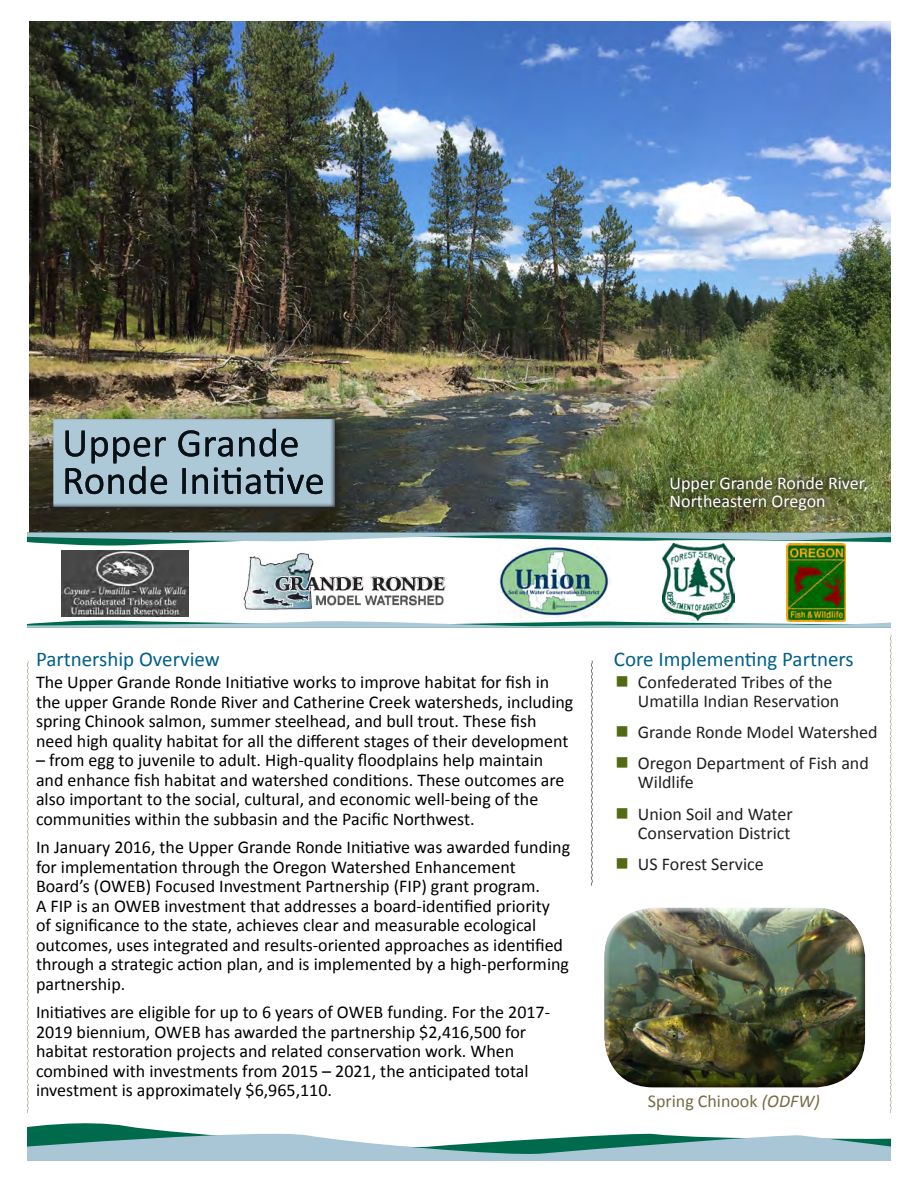
<style>
.page{position:relative;width:918px;height:1188px;background:#fff}
.page>*{position:absolute;margin:0;border:0;box-sizing:border-box;transform-origin:0 0}
.t1{font:21px "Calibri";color:#006089}
.P_style{font:18px/19.5px "Calibri";color:#000}
.t2{font:18px/19px "Calibri";color:#231f20}
.t3{font:18px/18px "Calibri";color:#fff}
.t4{font:18px "Calibri";color:#756b45}
.s1{font-style:italic}
</style>
<div class="page">
<svg style="left:27px;top:1123px;width:864px;height:38px"></svg>
<hr style="left:26px;top:659px;width:3px;height:453px;background:#fff;opacity:.75">
<hr style="left:888px;top:633px;width:4px;height:479px;background:#fff;opacity:.75">
<img style="left:29px;top:22px;width:862px;height:510px">
<svg style="left:27px;top:532px;width:864px;height:15px"></svg>
<svg style="left:27px;top:619px;width:864px;height:9px"></svg>
<img style="left:62px;top:550px;width:126px;height:67px">
<img style="left:243px;top:553px;width:202px;height:57px">
<img style="left:787px;top:544px;width:59px;height:77px">
<img style="left:497px;top:544px;width:114px;height:73px">
<img style="left:663px;top:544px;width:72px;height:76px">
<div style="left:51px;top:417px;width:292px;height:98px;background:#28261b"></div>
<div style="left:42px;top:417px;width:336px;height:93px;background:#231f20;opacity:.75"></div>
<div style="left:663px;top:469px;width:211px;height:49px;background:#231f20;opacity:.88"></div>
<div style="left:604px;top:906px;width:259px;height:160px;background:#fff;opacity:.75"></div>
<div style="left:605px;top:920px;width:262px;height:169px;background:#231f20;opacity:.75"></div>
<hr style="left:590px;top:659px;width:3px;height:228px;background:#231f20;opacity:.75">
<h1 class="t3" style="left:670px;top:474px;width:200px">Upper Grande Ronde River,<br>Northeastern Oregon</h1>
<h1 class="t1" style="left:36px;top:646px;width:185px">Partnership Overview</h1>
<p class="P_style" style="left:36px;top:673px;width:539px">The Upper Grande Ronde Initiative works to improve habitat for fish in the upper Grande Ronde River and Catherine Creek watersheds, including spring Chinook salmon, summer steelhead, and bull trout. These fish need high quality habitat for all the different stages of their development</p>
<p class="P_style" style="left:36px;top:751px;width:530px">– from egg to juvenile to adult. High-quality floodplains help maintain and enhance fish habitat and watershed conditions. These outcomes are also important to the social, cultural, and economic well-being of the communities within the subbasin and the Pacific Northwest.</p>
<p class="P_style" style="left:36px;top:838px;width:536px">In January 2016, the Upper Grande Ronde Initiative was awarded funding for implementation through the Oregon Watershed Enhancement Board’s (OWEB) Focused Investment Partnership (FIP) grant program.<br>A FIP is an OWEB investment that addresses a board-identified priority<br>of significance to the state, achieves clear and measurable ecological outcomes, uses integrated and results-oriented approaches as identified through a strategic action plan, and is implemented by a high-performing partnership.</p>
<p class="P_style" style="left:36px;top:1003px;width:516px">Initiatives are eligible for up to 6 years of OWEB funding. For the 2017- 2019 biennium, OWEB has awarded the partnership $2,416,500 for habitat restoration projects and related conservation work. When combined with investments from 2015 – 2021, the anticipated total investment is approximately $6,965,110.</p>
<h1 class="t1" style="left:614px;top:646px;width:241px">Core Implementing Partners</h1>
<p class="t2" style="left:638px;top:673px;width:203px">Confederated Tribes of the<br>Umatilla Indian Reservation</p>
<p class="t2" style="left:638px;top:723px;width:241px">Grande Ronde Model Watershed</p>
<p class="t2" style="left:638px;top:754px;width:232px">Oregon Department of Fish and<br>Wildlife</p>
<p class="t2" style="left:638px;top:804px;width:156px">Union Soil and Water<br>Conservation District</p>
<p class="t2" style="left:638px;top:854px;width:127px">US Forest Service</p>
<h1 class="t4" style="left:648px;top:1089px;width:174px">Spring Chinook <span class="s1">(ODFW)</span></h1>
</div>
